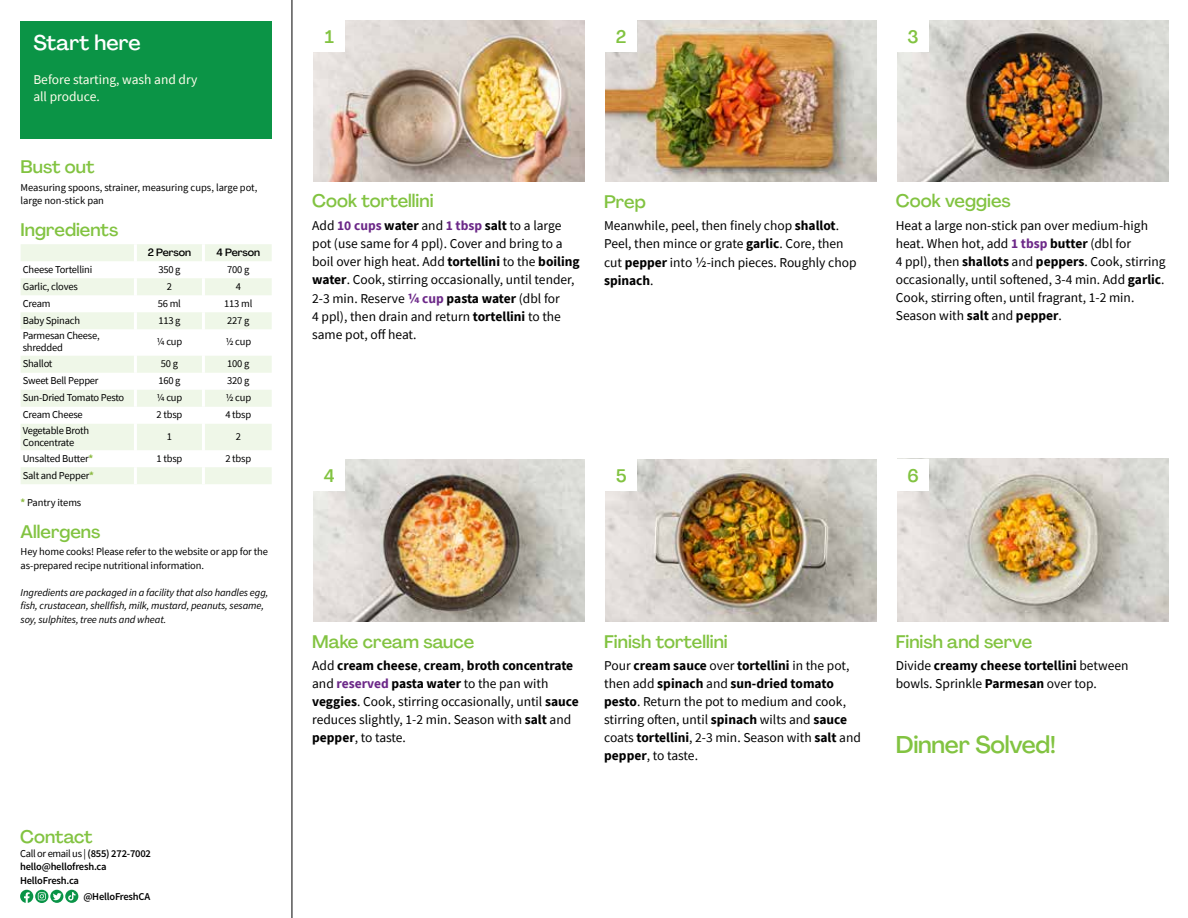
<style>
.page{position:relative;width:1188px;height:918px;background:#fff}
.page>*{position:absolute;margin:0;border:0;box-sizing:border-box;transform-origin:0 0}
.t1{font:500 24px "Agrandir";letter-spacing:-.01em;color:#82c341}
.t2{font:500 21px "Agrandir";color:#fff}
.t3{font:500 18px "Agrandir";color:#82c341}
.t4{font:13.5px/18px "Source Sans Pro";color:#000}
.t5{font:13.5px/17.2px "Source Sans Pro";color:#fffdec}
.t6{font:10.5px/12px "Source Sans Pro";letter-spacing:-.02em;color:#000}
.t7{font:italic 10.5px/13.5px "Source Sans Pro";letter-spacing:-.01em;color:#000}
.t8{font:600 10.5px/13.5px "Source Sans Pro";letter-spacing:-.02em;color:#000}
.t9{font:10.5px/13.5px "Source Sans Pro";color:#000}
.t10{font:500 10.5px "Agrandir";letter-spacing:-.01em;color:#000}
.s1{font-weight:700;color:#8cba42}
.s2{font-weight:400}
.s3{font-weight:700;color:#6c2888}
.s4{font-weight:700}
.s5{font-weight:700;font-size:14.25px;color:#6c2888}
.s6{font-size:14.25px}
</style>
<div class="page">
<hr style="left:292px;top:0;width:1px;height:918px;background:#000">
<img style="left:313px;top:459px;width:272px;height:162px">
<img style="left:605px;top:459px;width:272px;height:162px">
<img style="left:897px;top:459px;width:272px;height:162px">
<img style="left:313px;top:20px;width:272px;height:161px">
<img style="left:605px;top:20px;width:272px;height:161px">
<img style="left:897px;top:20px;width:272px;height:161px">
<div style="left:21px;top:21px;width:251px;height:117px;background:#0b9446"></div>
<svg style="left:20px;top:890px;width:42px;height:13px"></svg>
<svg style="left:65px;top:890px;width:13px;height:13px"></svg>
<svg style="left:68px;top:892px;width:8px;height:9px"></svg>
<div style="left:313px;top:459px;width:32px;height:32px;background:#fff"></div>
<div style="left:605px;top:459px;width:32px;height:32px;background:#fff"></div>
<div style="left:897px;top:459px;width:32px;height:32px;background:#fff"></div>
<div style="left:313px;top:20px;width:32px;height:32px;background:#fff"></div>
<div style="left:605px;top:20px;width:32px;height:32px;background:#fff"></div>
<div style="left:897px;top:20px;width:32px;height:32px;background:#fff"></div>
<svg style="left:21px;top:244px;width:251px;height:240px;fill:#f0f7e9"></svg>
<hr style="left:134px;top:244px;width:3px;height:17px;background:#fff">
<hr style="left:202px;top:244px;width:3px;height:17px;background:#fff">
<hr style="left:134px;top:261px;width:3px;height:17px;background:#fff">
<hr style="left:202px;top:261px;width:3px;height:17px;background:#fff">
<hr style="left:134px;top:278px;width:3px;height:17px;background:#fff">
<hr style="left:202px;top:278px;width:3px;height:17px;background:#fff">
<hr style="left:134px;top:295px;width:3px;height:17px;background:#fff">
<hr style="left:202px;top:295px;width:3px;height:17px;background:#fff">
<hr style="left:134px;top:312px;width:3px;height:17px;background:#fff">
<hr style="left:202px;top:312px;width:3px;height:17px;background:#fff">
<hr style="left:134px;top:329px;width:3px;height:27px;background:#fff">
<hr style="left:202px;top:329px;width:3px;height:27px;background:#fff">
<hr style="left:134px;top:356px;width:3px;height:17px;background:#fff">
<hr style="left:202px;top:356px;width:3px;height:17px;background:#fff">
<hr style="left:134px;top:373px;width:3px;height:17px;background:#fff">
<hr style="left:202px;top:373px;width:3px;height:17px;background:#fff">
<hr style="left:134px;top:390px;width:3px;height:17px;background:#fff">
<hr style="left:202px;top:390px;width:3px;height:17px;background:#fff">
<hr style="left:134px;top:407px;width:3px;height:17px;background:#fff">
<hr style="left:202px;top:407px;width:3px;height:17px;background:#fff">
<hr style="left:134px;top:424px;width:3px;height:26px;background:#fff">
<hr style="left:202px;top:424px;width:3px;height:26px;background:#fff">
<hr style="left:134px;top:450px;width:3px;height:17px;background:#fff">
<hr style="left:202px;top:450px;width:3px;height:17px;background:#fff">
<hr style="left:134px;top:467px;width:3px;height:17px;background:#fff">
<hr style="left:202px;top:467px;width:3px;height:17px;background:#fff">
<h2 class="t2" style="left:33px;top:29px;width:109px">Start here</h2>
<p class="t5" style="left:33px;top:71px;width:166px">Before starting, wash and dry all produce.</p>
<h3 class="t3" style="left:21px;top:156px;width:75px">Bust out</h3>
<p class="t9" style="left:21px;top:180px;width:238px">Measuring spoons, strainer, measuring cups, large pot, large non-stick pan</p>
<h3 class="t3" style="left:21px;top:218px;width:99px">Ingredients</h3>
<p class="t10" style="left:148px;top:246px;width:45px">2 Person</p>
<p class="t10" style="left:217px;top:246px;width:45px">4 Person</p>
<p class="t6" style="left:23px;top:263px;width:71px">Cheese Tortellini</p>
<p class="t6" style="left:158px;top:263px;width:24px">350 g</p>
<p class="t6" style="left:227px;top:263px;width:24px">700 g</p>
<p class="t6" style="left:23px;top:280px;width:56px">Garlic, cloves</p>
<p class="t6" style="left:167px;top:280px;width:7px">2</p>
<p class="t6" style="left:236px;top:280px;width:7px">4</p>
<p class="t6" style="left:23px;top:297px;width:29px">Cream</p>
<p class="t6" style="left:158px;top:297px;width:25px">56 ml</p>
<p class="t6" style="left:224px;top:297px;width:30px">113 ml</p>
<p class="t6" style="left:23px;top:314px;width:59px">Baby Spinach</p>
<p class="t6" style="left:158px;top:314px;width:24px">113 g</p>
<p class="t6" style="left:227px;top:314px;width:24px">227 g</p>
<p class="t6" style="left:23px;top:330px;width:79px">Parmesan Cheese, shredded</p>
<p class="t6" style="left:157px;top:336px;width:27px">1/4 cup</p>
<p class="t6" style="left:225px;top:336px;width:27px">1/2 cup</p>
<p class="t6" style="left:23px;top:358px;width:31px">Shallot</p>
<p class="t6" style="left:161px;top:358px;width:19px">50 g</p>
<p class="t6" style="left:227px;top:358px;width:24px">100 g</p>
<p class="t6" style="left:23px;top:375px;width:77px">Sweet Bell Pepper</p>
<p class="t6" style="left:158px;top:375px;width:24px">160 g</p>
<p class="t6" style="left:227px;top:375px;width:24px">320 g</p>
<p class="t6" style="left:23px;top:392px;width:103px">Sun-Dried Tomato Pesto</p>
<p class="t6" style="left:157px;top:392px;width:27px">1/4 cup</p>
<p class="t6" style="left:225px;top:392px;width:27px">1/2 cup</p>
<p class="t6" style="left:23px;top:409px;width:62px">Cream Cheese</p>
<p class="t6" style="left:157px;top:409px;width:27px">2 tbsp</p>
<p class="t6" style="left:225px;top:409px;width:27px">4 tbsp</p>
<p class="t6" style="left:23px;top:424px;width:68px">Vegetable Broth<br>Concentrate</p>
<p class="t6" style="left:167px;top:430px;width:7px">1</p>
<p class="t6" style="left:236px;top:430px;width:7px">2</p>
<p class="t6" style="left:23px;top:452px;width:72px">Unsalted Butter<span class="s1">*</span></p>
<p class="t6" style="left:157px;top:452px;width:27px">1 tbsp</p>
<p class="t6" style="left:225px;top:452px;width:27px">2 tbsp</p>
<p class="t6" style="left:23px;top:469px;width:73px">Salt and Pepper<span class="s1">*</span></p>
<p class="t6" style="left:21px;top:497px;width:62px"><span class="s1">*</span> Pantry items</p>
<h3 class="t3" style="left:21px;top:520px;width:81px">Allergens</h3>
<p class="t6" style="left:21px;top:545px;width:249px;line-height:13.5px">Hey home cooks! Please refer to the website or app for the as-prepared recipe nutritional information.</p>
<p class="t7" style="left:21px;top:586px;width:249px">Ingredients are packaged in a facility that also handles egg, fish, crustacean, shellfish, milk, mustard, peanuts, sesame, soy, sulphites, tree nuts and wheat.</p>
<h3 class="t3" style="left:20px;top:826px;width:74px">Contact</h3>
<p class="t8" style="left:20px;top:847px;width:132px"><span class="s2">Call or email us |</span> (855) 272-7002 hello@hellofresh.ca<br>HelloFresh.ca</p>
<p class="t8" style="left:83px;top:890px;width:68px">@HelloFreshCA</p>
<h3 class="t3" style="left:325px;top:26px;width:11px">1</h3>
<h3 class="t3" style="left:616px;top:25px;width:12px">2</h3>
<h3 class="t3" style="left:908px;top:25px;width:13px">3</h3>
<h3 class="t3" style="left:312px;top:190px;width:123px">Cook tortellini</h3>
<p class="t4" style="left:312px;top:216px;width:269px">Add <span class="s3">10 cups</span> <span class="s4">water</span> and <span class="s3">1 tbsp</span> <span class="s4">salt</span> to a large pot (use same for 4 ppl). Cover and bring to a boil over high heat. Add <span class="s4">tortellini</span> to the <span class="s4">boiling water</span>. Cook, stirring occasionally, until tender, 2-3 min. Reserve <span class="s5">1/4</span> <span class="s3">cup</span> <span class="s4">pasta water</span> (dbl for<br>4 ppl), then drain and return <span class="s4">tortellini</span> to the same pot, off heat.</p>
<h3 class="t3" style="left:604px;top:191px;width:43px">Prep</h3>
<p class="t4" style="left:604px;top:217px;width:254px">Meanwhile, peel, then finely chop <span class="s4">shallot</span>.<br>Peel, then mince or grate <span class="s4">garlic</span>. Core, then cut <span class="s4">pepper</span> into <span class="s6">1/2</span>-inch pieces. Roughly chop <span class="s4">spinach</span>.</p>
<h3 class="t3" style="left:896px;top:190px;width:116px">Cook veggies</h3>
<p class="t4" style="left:896px;top:216px;width:271px">Heat a large non-stick pan over medium-high heat. When hot, add <span class="s3">1 tbsp</span> <span class="s4">butter</span> (dbl for<br>4 ppl), then <span class="s4">shallots</span> and <span class="s4">peppers</span>. Cook, stirring occasionally, until softened, 3-4 min. Add <span class="s4">garlic</span>.<br>Cook, stirring often, until fragrant, 1-2 min.<br>Season with <span class="s4">salt</span> and <span class="s4">pepper</span>.</p>
<h3 class="t3" style="left:324px;top:465px;width:12px">4</h3>
<h3 class="t3" style="left:616px;top:465px;width:12px">5</h3>
<h3 class="t3" style="left:907px;top:464px;width:13px">6</h3>
<h3 class="t3" style="left:312px;top:630px;width:164px">Make cream sauce</h3>
<p class="t4" style="left:312px;top:656px;width:268px">Add <span class="s4">cream cheese</span>, <span class="s4">cream</span>, <span class="s4">broth concentrate </span>and <span class="s3">reserved</span> <span class="s4">pasta water</span> to the pan with <span class="s4">veggies</span>. Cook, stirring occasionally, until <span class="s4">sauce </span>reduces slightly, 1-2 min. Season with <span class="s4">salt</span> and <span class="s4">pepper</span>, to taste.</p>
<h3 class="t3" style="left:604px;top:630px;width:125px">Finish tortellini</h3>
<p class="t4" style="left:604px;top:656px;width:258px">Pour <span class="s4">cream sauce</span> over <span class="s4">tortellini</span> in the pot, then add <span class="s4">spinach</span> and <span class="s4">sun-dried tomato pesto</span>. Return the pot to medium and cook, stirring often, until <span class="s4">spinach</span> wilts and <span class="s4">sauce </span>coats <span class="s4">tortellini</span>, 2-3 min. Season with <span class="s4">salt</span> and <span class="s4">pepper</span>, to taste.</p>
<h3 class="t3" style="left:896px;top:630px;width:138px">Finish and serve</h3>
<p class="t4" style="left:896px;top:656px;width:234px">Divide <span class="s4">creamy cheese tortellini</span> between bowls. Sprinkle <span class="s4">Parmesan</span> over top.</p>
<h1 class="t1" style="left:896px;top:730px;width:162px">Dinner Solved!</h1>
</div>
